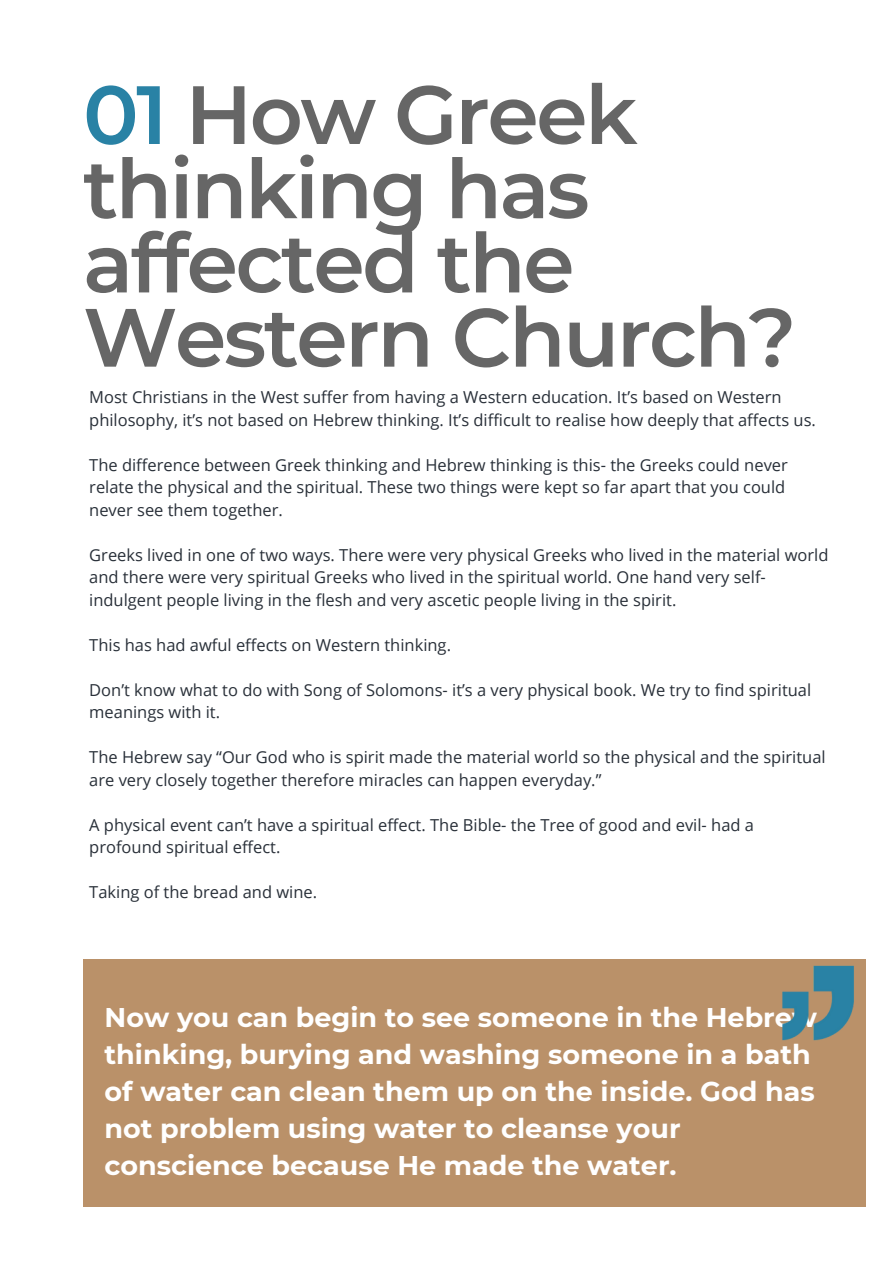
<style>
.page{position:relative;width:893px;height:1264px;background:#fff}
.page>*{position:absolute;margin:0;border:0;box-sizing:border-box;transform-origin:0 0}
.t1{font:600 82.5px/74.2px "Montserrat";letter-spacing:-.03em;color:#666}
.t2{font:700 27px/37px "Montserrat";color:#fff}
.t3{font:16.5px/22.5px "Open Sans";color:#293039}
.s1{color:#2982a5}
</style>
<div class="page">
<div style="left:83px;top:959px;width:782px;height:247px;background:#ba9169"></div>
<img style="left:782px;top:965px;width:72px;height:76px">
<p class="t1" style="left:83px;top:77px;width:714px"><span class="s1">01</span> How Greek thinking has affected the<br>Western Church?</p>
<p class="t3" style="left:89px;top:385px;width:728px">Most Christians in the West suffer from having a Western education. It’s based on Western philosophy, it’s not based on Hebrew thinking. It’s difficult to realise how deeply that affects us.</p>
<p class="t3" style="left:89px;top:453px;width:700px">The difference between Greek thinking and Hebrew thinking is this- the Greeks could never relate the physical and the spiritual. These two things were kept so far apart that you could never see them together.</p>
<p class="t3" style="left:89px;top:543px;width:740px">Greeks lived in one of two ways. There were very physical Greeks who lived in the material world and there were very spiritual Greeks who lived in the spiritual world. One hand very self&shy;indulgent people living in the flesh and very ascetic people living in the spirit.</p>
<p class="t3" style="left:89px;top:633px;width:363px">This has had awful effects on Western thinking.</p>
<p class="t3" style="left:89px;top:678px;width:723px">Don’t know what to do with Song of Solomons- it’s a very physical book. We try to find spiritual meanings with it.</p>
<p class="t3" style="left:89px;top:745px;width:738px">The Hebrew say “Our God who is spirit made the material world so the physical and the spiritual are very closely together therefore miracles can happen everyday.”</p>
<p class="t3" style="left:89px;top:813px;width:666px">A physical event can’t have a spiritual effect. The Bible- the Tree of good and evil- had a profound spiritual effect.</p>
<p class="t3" style="left:89px;top:880px;width:229px">Taking of the bread and wine.</p>
<p class="t2" style="left:105px;top:998px;width:714px">Now you can begin to see someone in the Hebrew thinking, burying and washing someone in a bath of water can clean them up on the inside. God has not problem using water to cleanse your conscience because He made the water.</p>
</div>
